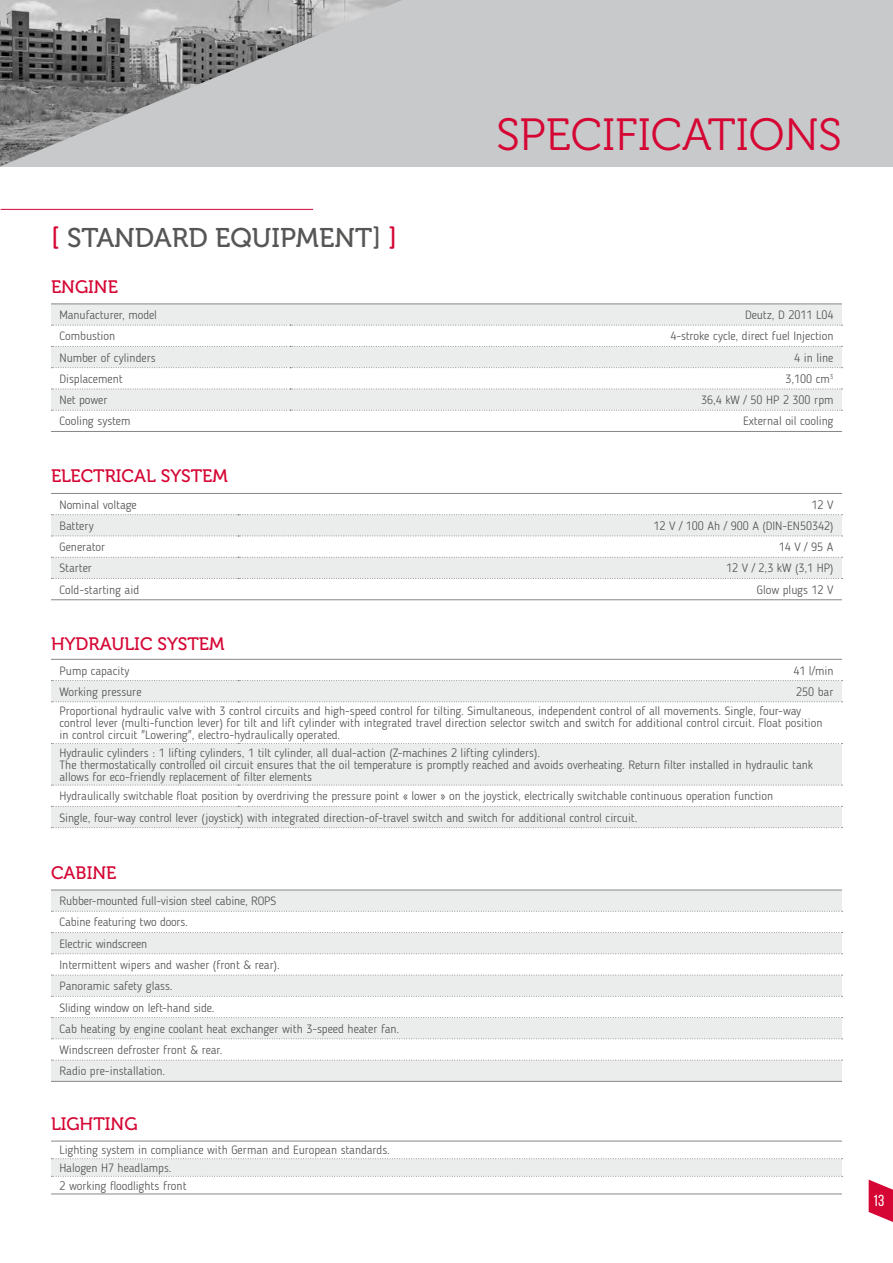
<style>
.page{position:relative;width:893px;height:1263px;background:#fff}
.page>*{position:absolute;margin:0;border:0;box-sizing:border-box;transform-origin:0 0}
.t1{font:45px "Museo 300";color:#d50634}
.t2{font:27px "Museo 500";color:#565655}
.t3{font:18px "Museo 500";color:#d50634}
.t4{font:15.9px "Bebas Neue";color:#fff}
.t5{font:300 12px/21.3px "Blogger Sans";color:#535453}
.s1{color:#d50634}
</style>
<div class="page">
<svg style="left:869px;top:1179px;width:24px;height:43px"></svg>
<div style="left:0;top:0;width:893px;height:167px;background:#c7c9ca"></div>
<img style="left:0;top:0;width:401px;height:167px">
<div style="left:51px;top:1159px;width:791px;height:17px;background:#ebecec"></div>
<hr style="left:51px;top:1141px;width:791px;height:1px;background:#868786">
<hr style="left:51px;top:1193px;width:791px;height:1px;background:#868786">
<svg style="left:51px;top:1158px;width:792px;height:1px"></svg>
<svg style="left:51px;top:1176px;width:792px;height:1px"></svg>
<hr style="left:1px;top:209px;width:312px;height:1px;background:#d50634">
<svg style="left:51px;top:304px;width:791px;height:63px;fill:#ebecec"></svg>
<svg style="left:51px;top:368px;width:791px;height:42px;fill:#ededed"></svg>
<hr style="left:51px;top:303px;width:239px;height:1px;background:#868786">
<hr style="left:290px;top:303px;width:552px;height:1px;background:#868786">
<svg style="left:51px;top:325px;width:792px;height:1px"></svg>
<svg style="left:51px;top:346px;width:792px;height:1px"></svg>
<hr style="left:51px;top:431px;width:239px;height:1px;background:#868786">
<hr style="left:290px;top:431px;width:552px;height:1px;background:#868786">
<svg style="left:51px;top:367px;width:792px;height:1px"></svg>
<svg style="left:51px;top:389px;width:792px;height:1px"></svg>
<svg style="left:51px;top:410px;width:792px;height:1px"></svg>
<svg style="left:51px;top:515px;width:791px;height:63px;fill:#ebecec"></svg>
<hr style="left:51px;top:493px;width:187px;height:1px;background:#868786">
<hr style="left:238px;top:493px;width:604px;height:1px;background:#868786">
<svg style="left:51px;top:514px;width:792px;height:1px"></svg>
<svg style="left:51px;top:536px;width:792px;height:1px"></svg>
<svg style="left:51px;top:557px;width:792px;height:1px"></svg>
<svg style="left:51px;top:578px;width:792px;height:1px"></svg>
<hr style="left:51px;top:599px;width:187px;height:1px;background:#868786">
<hr style="left:238px;top:599px;width:604px;height:1px;background:#868786">
<svg style="left:51px;top:681px;width:791px;height:146px;fill:#ebecec"></svg>
<div style="left:51px;top:702px;width:791px;height:41px;background:#fff"></div>
<hr style="left:51px;top:659px;width:187px;height:1px;background:#868786">
<hr style="left:238px;top:659px;width:604px;height:1px;background:#868786">
<svg style="left:51px;top:680px;width:792px;height:1px"></svg>
<svg style="left:51px;top:701px;width:792px;height:1px"></svg>
<svg style="left:51px;top:743px;width:792px;height:1px"></svg>
<svg style="left:51px;top:785px;width:792px;height:1px"></svg>
<svg style="left:51px;top:806px;width:792px;height:1px"></svg>
<svg style="left:51px;top:827px;width:792px;height:1px"></svg>
<div style="left:51px;top:891px;width:791px;height:190px;background:#ebecec"></div>
<svg style="left:51px;top:912px;width:791px;height:148px"></svg>
<hr style="left:51px;top:890px;width:791px;height:1px;background:#868786">
<svg style="left:51px;top:911px;width:792px;height:1px"></svg>
<svg style="left:51px;top:932px;width:792px;height:1px"></svg>
<svg style="left:51px;top:953px;width:792px;height:1px"></svg>
<hr style="left:51px;top:1081px;width:791px;height:1px;background:#868786">
<svg style="left:51px;top:975px;width:792px;height:1px"></svg>
<svg style="left:51px;top:996px;width:792px;height:1px"></svg>
<svg style="left:51px;top:1017px;width:792px;height:1px"></svg>
<svg style="left:51px;top:1038px;width:792px;height:1px"></svg>
<svg style="left:51px;top:1060px;width:792px;height:1px"></svg>
<h2 class="t2" style="left:51px;top:223px;width:348px"><span class="s1">[</span> STANDARD EQUIPMENT] <span class="s1">]</span></h2>
<h3 class="t3" style="left:51px;top:277px;width:68px">ENGINE</h3>
<h1 class="t1" style="left:496px;top:110px;width:347px">SPECIFICATIONS</h1>
<p class="t5" style="left:60px;top:304px;width:99px">Manufacturer, model</p>
<p class="t5" style="left:745px;top:304px;width:90px">Deutz, D 2011 L04</p>
<p class="t5" style="left:60px;top:325px;width:57px">Combustion</p>
<p class="t5" style="left:670px;top:325px;width:165px">4-stroke cycle, direct fuel Injection</p>
<p class="t5" style="left:60px;top:347px;width:98px">Number of cylinders</p>
<p class="t5" style="left:794px;top:347px;width:41px">4 in line</p>
<p class="t5" style="left:60px;top:368px;width:65px">Displacement</p>
<p class="t5" style="left:785px;top:368px;width:49px">3,100 cm<sup>3</sup></p>
<p class="t5" style="left:60px;top:389px;width:50px">Net power</p>
<p class="t5" style="left:701px;top:389px;width:134px">36,4 kW / 50 HP 2 300 rpm</p>
<p class="t5" style="left:60px;top:411px;width:72px">Cooling system</p>
<p class="t5" style="left:743px;top:411px;width:92px">External oil cooling</p>
<h3 class="t3" style="left:51px;top:466px;width:178px">ELECTRICAL SYSTEM</h3>
<p class="t5" style="left:60px;top:494px;width:79px">Nominal voltage</p>
<p class="t5" style="left:811px;top:494px;width:23px">12 V</p>
<p class="t5" style="left:60px;top:515px;width:36px">Battery</p>
<p class="t5" style="left:653px;top:515px;width:181px">12 V / 100 Ah / 900 A (DIN-EN50342)</p>
<p class="t5" style="left:60px;top:536px;width:47px">Generator</p>
<p class="t5" style="left:779px;top:536px;width:56px">14 V / 95 A</p>
<p class="t5" style="left:60px;top:558px;width:34px">Starter</p>
<p class="t5" style="left:726px;top:558px;width:109px">12 V / 2,3 kW (3,1 HP)</p>
<p class="t5" style="left:60px;top:579px;width:81px">Cold-starting aid</p>
<p class="t5" style="left:757px;top:579px;width:78px">Glow plugs 12 V</p>
<h3 class="t3" style="left:51px;top:634px;width:175px">HYDRAULIC SYSTEM</h3>
<p class="t5" style="left:60px;top:660px;width:71px">Pump capacity</p>
<p class="t5" style="left:793px;top:660px;width:42px">41 l/min</p>
<p class="t5" style="left:60px;top:681px;width:84px">Working pressure</p>
<p class="t5" style="left:60px;top:682px;width:775px;line-height:19.5px;text-indent:737px">250 bar<br>Proportional hydraulic valve with 3 control circuits and high-speed control for tilting. Simultaneous, independent control of all movements. Single, four-way</p>
<p class="t5" style="left:60px;top:717px;width:764px;line-height:12px">control lever (multi-function lever) for tilt and lift cylinder with integrated travel direction selector switch and switch for additional control circuit. Float position in control circuit "Lowering", electro-hydraulically operated.</p>
<p class="t5" style="left:60px;top:747px;width:755px;line-height:12px">Hydraulic cylinders : 1 lifting cylinders, 1 tilt cylinder, all dual-action (Z-machines 2 lifting cylinders).<br>The thermostatically controlled oil circuit ensures that the oil temperature is promptly reached and avoids overheating. Return filter installed in hydraulic tank allows for eco-friendly replacement of filter elements</p>
<p class="t5" style="left:60px;top:785px;width:715px">Hydraulically switchable float position by overdriving the pressure point « lower » on the joystick, electrically switchable continuous operation function<br>Single, four-way control lever (joystick) with integrated direction-of-travel switch and switch for additional control circuit.</p>
<h3 class="t3" style="left:51px;top:863px;width:67px">CABINE</h3>
<p class="t5" style="left:60px;top:890px;width:341px">Rubber-mounted full-vision steel cabine, ROPS<br>Cabine featuring two doors.<br>Electric windscreen<br>Intermittent wipers and washer (front &amp; rear).<br>Panoramic safety glass.<br>Sliding window on left-hand side.<br>Cab heating by engine coolant heat exchanger with 3-speed heater fan.<br>Windscreen defroster front &amp; rear.<br>Radio pre-installation.</p>
<h3 class="t3" style="left:51px;top:1114px;width:88px">LIGHTING</h3>
<p class="t5" style="left:60px;top:1141px;width:332px;line-height:17.7px">Lighting system in compliance with German and European standards.<br>Halogen H7 headlamps.<br>2 working floodlights front</p>
<h3 class="t4" style="left:873px;top:1192px;width:13px">13</h3>
</div>
